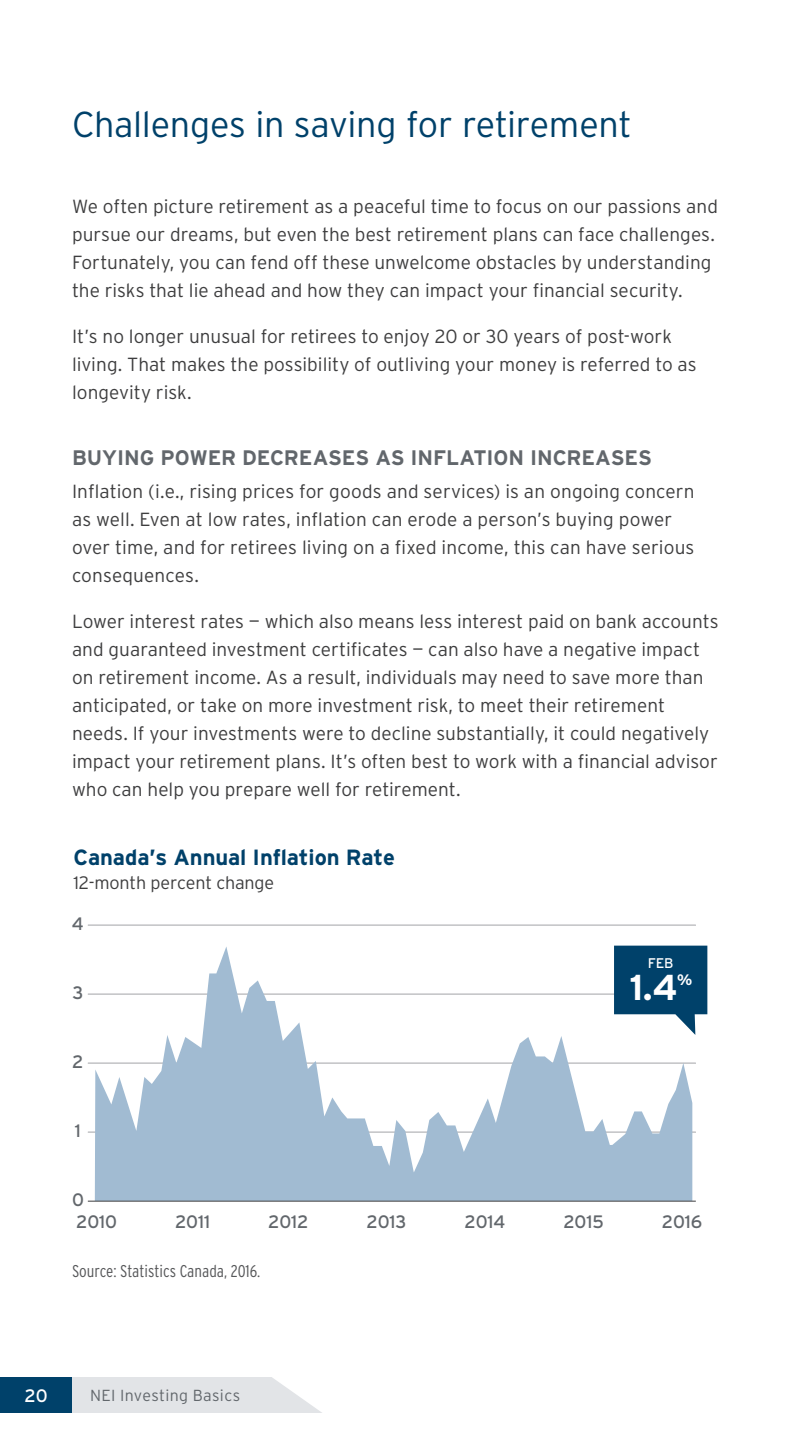
<style>
.page{position:relative;width:792px;height:1440px;background:#fff}
.page>*{position:absolute;margin:0;border:0;box-sizing:border-box;transform-origin:0 0}
.t1{font:300 36px "Interstate";letter-spacing:-.01em;color:#00416a}
.t2{font:700 36px "Interstate";color:#fff}
.t3{font:700 22px "Interstate";letter-spacing:-.005em;color:#00416a}
.t4{font:700 21px "Interstate";letter-spacing:-.005em;color:#62676c}
.t5{font:300 19px/28px "Interstate";color:#3e3e3f}
.t6{font:18px "Interstate";letter-spacing:-.01em;color:#62676c}
.t7{font:300 18px "Interstate";letter-spacing:-.01em;color:#3e3e3f}
.t8{font:18px "Interstate";color:#fff}
.t9{font:300 condensed 17px "Interstate";color:#57585a}
.t10{font:300 16px "Interstate";letter-spacing:.025em;color:#62676c}
.t11{font:700 15.2px "Interstate";color:#fff}
.t12{font:14px "Interstate";color:#fff}
</style>
<div class="page">
<svg style="left:72px;top:1377px;width:250px;height:36px;background:#e4e6e9"></svg>
<div style="left:0;top:1377px;width:72px;height:36px;background:#00416a"></div>
<hr style="left:88px;top:1132px;width:608px;height:1px;background:#c7c8ca">
<hr style="left:88px;top:1063px;width:608px;height:1px;background:#c7c8ca">
<hr style="left:88px;top:994px;width:608px;height:1px;background:#c7c8ca">
<hr style="left:88px;top:925px;width:608px;height:1px;background:#c7c8ca">
<svg style="left:95px;top:947px;width:597px;height:254px"></svg>
<hr style="left:88px;top:1201px;width:608px;height:1px;background:#3e3e3f">
<svg style="left:614px;top:946px;width:93px;height:89px"></svg>
<h1 class="t1" style="left:72px;top:104px;width:561px">Challenges in saving for retirement</h1>
<p class="t5" style="left:72px;top:192px;width:647px">We often picture retirement as a peaceful time to focus on our passions and pursue our dreams, but even the best retirement plans can face challenges.<br>Fortunately, you can fend off these unwelcome obstacles by understanding the risks that lie ahead and how they can impact your financial security.</p>
<p class="t5" style="left:72px;top:323px;width:626px">It’s no longer unusual for retirees to enjoy 20 or 30 years of post-work living. That makes the possibility of outliving your money is referred to as longevity risk.</p>
<p class="t4" style="left:72px;top:446px;width:582px">BUYI NG POWER DECREASES AS I NFLATION I NCREASES</p>
<p class="t5" style="left:72px;top:477px;width:624px">Inflation (i.e., rising prices for goods and services) is an ongoing concern as well. Even at low rates, inflation can erode a person’s buying power over time, and for retirees living on a fixed income, this can have serious consequences.</p>
<p class="t5" style="left:72px;top:607px;width:648px">Lower interest rates — which also means less interest paid on bank accounts and guaranteed investment certificates — can also have a negative impact on retirement income. As a result, individuals may need to save more than anticipated, or take on more investment risk, to meet their retirement needs. If your investments were to decline substantially, it could negatively impact your retirement plans. It’s often best to work with a financial advisor who can help you prepare well for retirement.</p>
<p class="t3" style="left:74px;top:845px;width:323px">CANADA’S ANNUAL INFLATION RATE</p>
<p class="t7" style="left:74px;top:872px;width:202px">12-month percent change</p>
<p class="t6" style="left:72px;top:914px;width:14px">4</p>
<p class="t6" style="left:73px;top:983px;width:13px">3</p>
<p class="t6" style="left:72px;top:1052px;width:13px">2</p>
<p class="t6" style="left:75px;top:1121px;width:8px">1</p>
<p class="t6" style="left:72px;top:1189px;width:13px">0</p>
<p class="t6" style="left:76px;top:1212px;width:42px">2010</p>
<p class="t12" style="left:648px;top:955px;width:27px">FEB</p>
<h1 class="t2" style="left:629px;top:967px;width:49px">1.4</h1>
<p class="t11" style="left:677px;top:971px;width:17px">%</p>
<p class="t6" style="left:175px;top:1212px;width:37px">2011</p>
<p class="t6" style="left:268px;top:1212px;width:42px">2012</p>
<p class="t6" style="left:367px;top:1212px;width:41px">2013</p>
<p class="t6" style="left:464px;top:1212px;width:42px">2014</p>
<p class="t6" style="left:563px;top:1212px;width:42px">2015</p>
<p class="t6" style="left:662px;top:1212px;width:42px">2016</p>
<p class="t9" style="left:72px;top:1261px;width:190px">Source: Statistics Canada, 2016.</p>
<p class="t8" style="left:24px;top:1386px;width:25px">20</p>
<p class="t10" style="left:90px;top:1387px;width:152px">NEI Investing Basics</p>
</div>
